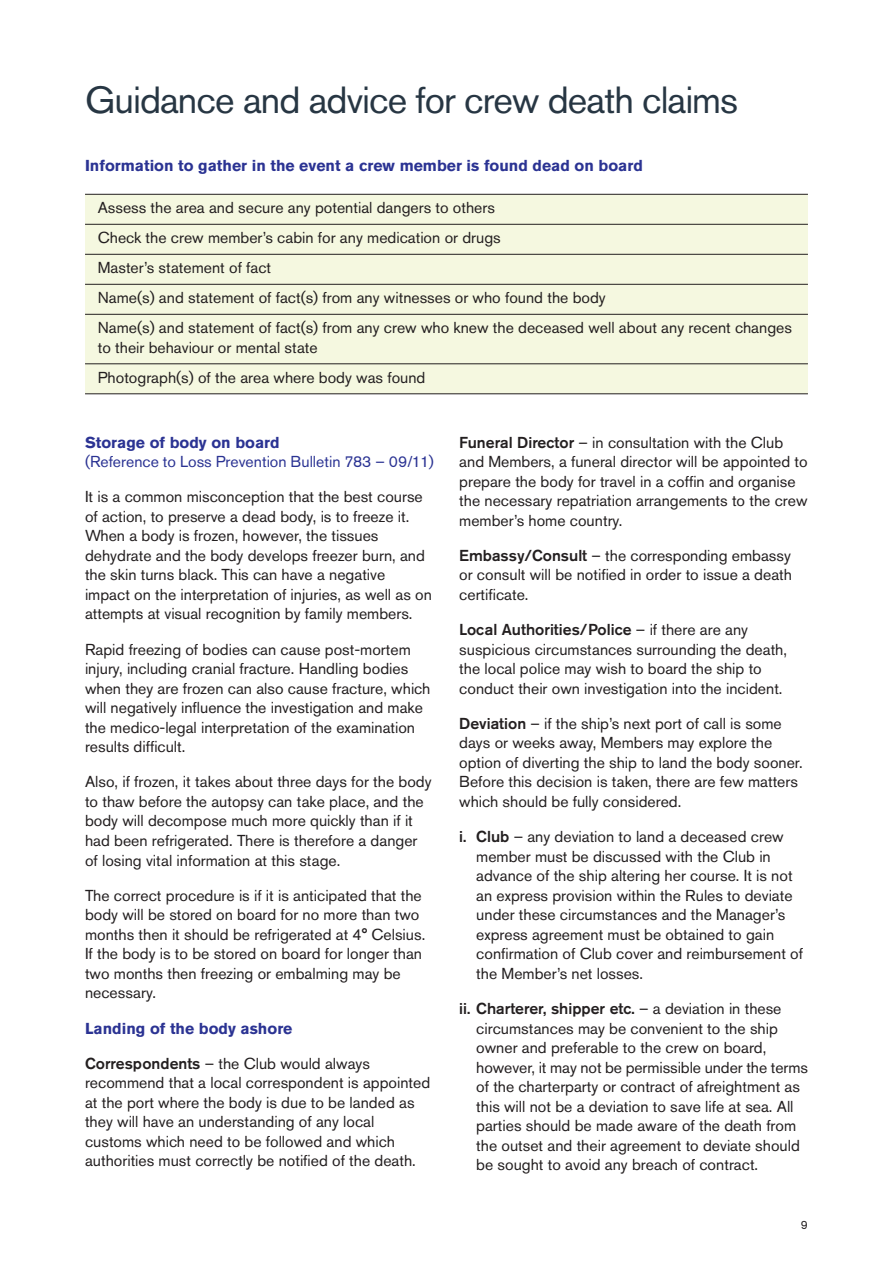
<style>
.page{position:relative;width:893px;height:1263px;background:#fff}
.page>*{position:absolute;margin:0;border:0;box-sizing:border-box;transform-origin:0 0}
.t1{font:37.5px "Akzidenz Grotesk Pro";letter-spacing:-.025em;color:#273643}
.t2{font:15.75px/19.5px "Akzidenz Grotesk Pro";color:#231f20}
.t3{font:700 15.75px "Akzidenz Grotesk Pro";color:#2b3393}
.t4{font:15.75px "Akzidenz Grotesk Pro";color:#2b3393}
.t5{font:12px "Akzidenz Grotesk Pro";color:#231f20}
.s1{font-weight:500}
</style>
<div class="page">
<div style="left:85px;top:194px;width:723px;height:200px;background:#f5f8e0"></div>
<hr style="left:85px;top:194px;width:723px;height:1px;background:#231f20">
<hr style="left:85px;top:224px;width:723px;height:1px;background:#231f20">
<hr style="left:85px;top:254px;width:723px;height:1px;background:#231f20">
<hr style="left:85px;top:284px;width:723px;height:1px;background:#231f20">
<hr style="left:85px;top:314px;width:723px;height:1px;background:#231f20">
<hr style="left:85px;top:363px;width:723px;height:1px;background:#231f20">
<hr style="left:85px;top:393px;width:723px;height:1px;background:#231f20">
<h1 class="t1" style="left:85px;top:87px;width:655px">Guidance and advice for crew death claims</h1>
<p class="t3" style="left:85px;top:160px;width:559px">Information to gather in the event a crew member is found dead on board</p>
<p class="t2" style="left:98px;top:194px;width:696px;line-height:30px">Assess the area and secure any potential dangers to others<br>Check the crew member’s cabin for any medication or drugs<br>Master’s statement of fact<br>Name(s) and statement of fact(s) from any witnesses or who found the body<br>Name(s) and statement of fact(s) from any crew who knew the deceased well about any recent changes</p>
<p class="t2" style="left:98px;top:334px;width:329px;line-height:30px">to their behaviour or mental state<br>Photograph(s) of the area where body was found</p>
<p class="t3" style="left:85px;top:436px;width:196px">Storage of body on board</p>
<p class="t4" style="left:85px;top:456px;width:350px">(Reference to Loss Prevention Bulletin 783 – 09/11)</p>
<p class="t2" style="left:85px;top:489px;width:348px">It is a common misconception that the best course of action, to preserve a dead body, is to freeze it.<br>When a body is frozen, however, the tissues dehydrate and the body develops freezer burn, and the skin turns black. This can have a negative impact on the interpretation of injuries, as well as on attempts at visual recognition by family members.</p>
<p class="t2" style="left:85px;top:641px;width:347px">Rapid freezing of bodies can cause post-mortem injury, including cranial fracture. Handling bodies when they are frozen can also cause fracture, which will negatively influence the investigation and make the medico-legal interpretation of the examination results difficult.</p>
<p class="t2" style="left:85px;top:774px;width:348px">Also, if frozen, it takes about three days for the body to thaw before the autopsy can take place, and the body will decompose much more quickly than if it had been refrigerated. There is therefore a danger of losing vital information at this stage.</p>
<p class="t2" style="left:85px;top:887px;width:342px">The correct procedure is if it is anticipated that the body will be stored on board for no more than two months then it should be refrigerated at 4° Celsius.<br>If the body is to be stored on board for longer than two months then freezing or embalming may be necessary.</p>
<p class="t3" style="left:85px;top:1022px;width:209px">Landing of the body ashore</p>
<p class="t2" style="left:85px;top:1055px;width:347px"><span class="s1">Correspondents</span> – the Club would always recommend that a local correspondent is appointed at the port where the body is due to be landed as they will have an understanding of any local customs which need to be followed and which authorities must correctly be notified of the death.</p>
<p class="t2" style="left:459px;top:434px;width:350px"><span class="s1">Funeral Director</span> – in consultation with the Club and Members, a funeral director will be appointed to prepare the body for travel in a coffin and organise the necessary repatriation arrangements to the crew member’s home country.</p>
<p class="t2" style="left:459px;top:547px;width:334px;text-align:justify"><span class="s1">Embassy/Consult</span> – the corresponding embassy or consult will be notified in order to issue a death certificate.</p>
<p class="t2" style="left:459px;top:622px;width:329px"><span class="s1">Local Authorities/Police</span> – if there are any suspicious circumstances surrounding the death, the local police may wish to board the ship to conduct their own investigation into the incident.</p>
<p class="t2" style="left:459px;top:715px;width:345px"><span class="s1">Deviation</span> – if the ship’s next port of call is some days or weeks away, Members may explore the option of diverting the ship to land the body sooner.<br>Before this decision is taken, there are few matters which should be fully considered.</p>
<p class="t2" style="left:476px;top:829px;width:328px;text-indent:-17px"><span class="s1">i. Club</span> – any deviation to land a deceased crew member must be discussed with the Club in advance of the ship altering her course. It is not an express provision within the Rules to deviate under these circumstances and the Manager’s express agreement must be obtained to gain confirmation of Club cover and reimbursement of the Member’s net losses.</p>
<p class="t2" style="left:476px;top:1000px;width:333px;text-indent:-17px"><span class="s1">ii. Charterer, shipper etc.</span> – a deviation in these circumstances may be convenient to the ship owner and preferable to the crew on board, however, it may not be permissible under the terms of the charterparty or contract of afreightment as this will not be a deviation to save life at sea. All parties should be made aware of the death from the outset and their agreement to deviate should be sought to avoid any breach of contract.</p>
<p class="t5" style="left:801px;top:1221px;width:8px">9</p>
</div>
